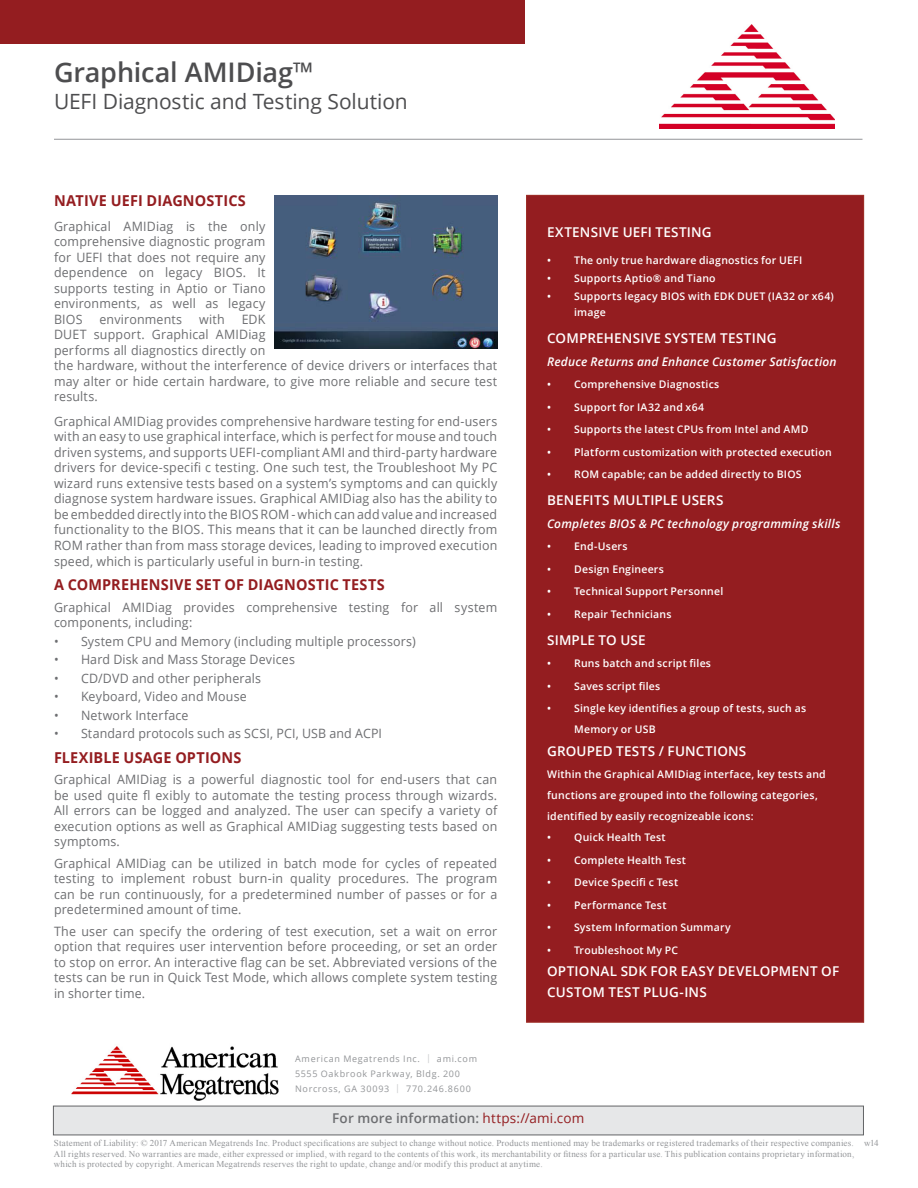
<style>
.page{position:relative;width:918px;height:1188px;background:#fff}
.page>*{position:absolute;margin:0;border:0;box-sizing:border-box;transform-origin:0 0}
.t1{font:600 27px "Open Sans";letter-spacing:-.005em;color:#4d4d4f}
.t2{font:21px "Open Sans";letter-spacing:-.005em;color:#4d4d4f}
.t3{font:700 15px "Open Sans";letter-spacing:.01em;color:#941d20;scale:.96 1}
.t4{font:600 13.5px/21px "Open Sans";letter-spacing:.015em;color:#fff}
.t5{font:600 13.5px "Open Sans";letter-spacing:.01em;color:#6d6e71}
.t6{font:12.9px/15.5px "Open Sans";letter-spacing:.015em;color:#6d6e71;text-align:justify;scale:.96 1}
.t7{font:italic 600 12px "Open Sans";letter-spacing:.015em;color:#fff}
.t8{font:600 10.5px/21px "Open Sans";letter-spacing:.02em;color:#fff}
.t9{font:9px/10.8px "Times New Roman";letter-spacing:.02em;color:#939598;text-align:justify}
.t10{font:9px/15px "Open Sans";letter-spacing:.075em;color:#939598}
.s1{font-weight:400}
.s2{font-weight:400;color:#941d20}
</style>
<div class="page">
<hr style="left:54px;top:139px;width:808px;height:1px;background:#939598">
<div style="left:0;top:0;width:525px;height:43px;background:#941d20"></div>
<img style="left:659px;top:25px;width:175px;height:103px">
<div style="left:53px;top:1106px;width:811px;height:29px;background:#e6e7e8;border:1px solid #636466"></div>
<img style="left:71px;top:1046px;width:208px;height:55px">
<div style="left:527px;top:195px;width:337px;height:827px;background:#941d20"></div>
<img style="left:275px;top:196px;width:222px;height:153px">
<h1 class="t1" style="left:54px;top:53px;width:261px">Graphical AMIDiag<span class="s1">™</span></h1>
<h2 class="t2" style="left:54px;top:87px;width:355px">UEFI Diagnostic and Testing Solution</h2>
<p class="t3" style="left:54px;top:190px;width:201px">NATIVE UEFI DIAGNOSTICS</p>
<p class="t6" style="left:54px;top:218px;width:222px">Graphical AMIDiag is the only comprehensive diagnostic program for UEFI that does not require any dependence on legacy BIOS. It supports testing in Aptio or Tiano environments, as well as legacy BIOS</p>
<p class="t6" style="left:99px;top:311px;width:88px">environments</p>
<p class="t6" style="left:199px;top:311px;width:28px">with</p>
<p class="t6" style="left:54px;top:311px;width:463px;text-align:left;text-indent:188px">EDK<br>DUET support. Graphical AMIDiag<br>performs all diagnostics directly on<br>the hardware, without the interference of device drivers or interfaces that may alter or hide certain hardware, to give more reliable and secure test results.</p>
<p class="t6" style="left:54px;top:413px;width:463px">Graphical AMIDiag provides comprehensive hardware testing for end-users with an easy to use graphical interface, which is perfect for mouse and touch driven systems, and supports UEFI-compliant AMI and third-party hardware drivers for device-specifi c testing. One such test, the Troubleshoot My PC wizard runs extensive tests based on a system’s symptoms and can quickly diagnose system hardware issues. Graphical AMIDiag also has the ability to be embedded directly into the BIOS ROM - which can add value and increased functionality to the BIOS. This means that it can be launched directly from ROM rather than from mass storage devices, leading to improved execution speed, which is particularly useful in burn-in testing.</p>
<p class="t3" style="left:54px;top:574px;width:346px">A COMPREHENSIVE SET OF DIAGNOSTIC TESTS</p>
<p class="t6" style="left:54px;top:599px;width:463px">Graphical AMIDiag provides comprehensive testing for all system components, including:</p>
<p class="t6" style="left:54px;top:633px;width:378px">• System CPU and Memory (including multiple processors)</p>
<p class="t6" style="left:54px;top:652px;width:252px">• Hard Disk and Mass Storage Devices</p>
<p class="t6" style="left:54px;top:670px;width:217px">• CD/DVD and other peripherals</p>
<p class="t6" style="left:54px;top:689px;width:202px">• Keyboard, Video and Mouse</p>
<p class="t6" style="left:54px;top:707px;width:142px">• Network Interface</p>
<p class="t6" style="left:54px;top:726px;width:343px">• Standard protocols such as SCSI, PCI, USB and ACPI</p>
<p class="t3" style="left:54px;top:747px;width:197px">FLEXIBLE USAGE OPTIONS</p>
<p class="t6" style="left:54px;top:772px;width:463px">Graphical AMIDiag is a powerful diagnostic tool for end-users that can be used quite fl exibly to automate the testing process through wizards.<br>All errors can be logged and analyzed. The user can specify a variety of execution options as well as Graphical AMIDiag suggesting tests based on symptoms.</p>
<p class="t6" style="left:54px;top:855px;width:463px">Graphical AMIDiag can be utilized in batch mode for cycles of repeated testing to implement robust burn-in quality procedures. The program can be run continuously, for a predetermined number of passes or for a predetermined amount of time.</p>
<p class="t6" style="left:54px;top:923px;width:463px">The user can specify the ordering of test execution, set a wait on error option that requires user intervention before proceeding, or set an order to stop on error. An interactive flag can be set. Abbreviated versions of the tests can be run in Quick Test Mode, which allows complete system testing in shorter time.</p>
<p class="t4" style="left:547px;top:221px;width:166px">EXTENSIVE UEFI TESTING</p>
<p class="t8" style="left:547px;top:249px;width:257px">• The only true hardware diagnostics for UEFI</p>
<p class="t8" style="left:547px;top:267px;width:170px">• Supports Aptio® and Tiano</p>
<p class="t8" style="left:574px;top:288px;width:261px;line-height:16.5px;text-indent:-27px">• Supports legacy BIOS with EDK DUET (IA32 or x64) image</p>
<p class="t4" style="left:547px;top:328px;width:231px">COMPREHENSIVE SYSTEM TESTING</p>
<p class="t7" style="left:547px;top:353px;width:291px">Reduce Returns and Enhance Customer Satisfaction</p>
<p class="t8" style="left:547px;top:374px;width:174px">• Comprehensive Diagnostics</p>
<p class="t8" style="left:547px;top:396px;width:159px">• Support for IA32 and x64</p>
<p class="t8" style="left:547px;top:419px;width:263px">• Supports the latest CPUs from Intel and AMD</p>
<p class="t8" style="left:547px;top:441px;width:286px">• Platform customization with protected execution</p>
<p class="t8" style="left:547px;top:464px;width:256px">• ROM capable; can be added directly to BIOS</p>
<p class="t4" style="left:547px;top:490px;width:178px">BENEFITS MULTIPLE USERS</p>
<p class="t7" style="left:547px;top:515px;width:295px">Completes BIOS &amp; PC technology programming skills</p>
<p class="t8" style="left:547px;top:536px;width:82px">• End-Users</p>
<p class="t8" style="left:547px;top:558px;width:118px">• Design Engineers</p>
<p class="t8" style="left:547px;top:581px;width:178px">• Technical Support Personnel</p>
<p class="t8" style="left:547px;top:603px;width:126px">• Repair Technicians</p>
<p class="t4" style="left:547px;top:629px;width:100px">SIMPLE TO USE</p>
<p class="t8" style="left:547px;top:653px;width:165px">• Runs batch and script files</p>
<p class="t8" style="left:547px;top:675px;width:115px">• Saves script files</p>
<p class="t8" style="left:574px;top:698px;width:233px;text-indent:-27px">• Single key identifies a group of tests, such as<br>Memory or USB</p>
<p class="t4" style="left:547px;top:740px;width:201px">GROUPED TESTS / FUNCTIONS</p>
<p class="t8" style="left:547px;top:764px;width:280px">Within the Graphical AMIDiag interface, key tests and functions are grouped into the following categories, identified by easily recognizeable icons:</p>
<p class="t8" style="left:547px;top:827px;width:120px">• Quick Health Test</p>
<p class="t8" style="left:547px;top:849px;width:140px">• Complete Health Test</p>
<p class="t8" style="left:547px;top:872px;width:132px">• Device Specifi c Test</p>
<p class="t8" style="left:547px;top:894px;width:121px">• Performance Test</p>
<p class="t8" style="left:547px;top:917px;width:185px">• System Information Summary</p>
<p class="t8" style="left:547px;top:939px;width:133px">• Troubleshoot My PC</p>
<p class="t4" style="left:547px;top:961px;width:294px">OPTIONAL SDK FOR EASY DEVELOPMENT OF<br>CUSTOM TEST PLUG-INS</p>
<p class="t10" style="left:295px;top:1051px;width:183px">American Megatrends Inc. <sup>|</sup> ami.com<br>5555 Oakbrook Parkway, Bldg. 200<br>Norcross, GA 30093 <sup>|</sup> 770.246.8600</p>
<p class="t5" style="left:332px;top:1109px;width:254px">For more information: <span class="s2">https://ami.com</span></p>
<p class="t9" style="left:54px;top:1137px;width:802px">Statement of Liability: © 2017 American Megatrends Inc. Product specifications are subject to change without notice. Products mentioned may be trademarks or registered trademarks of their respective companies.<br>All rights reserved. No warranties are made, either expressed or implied, with regard to the contents of this work, its merchantability or fitness for a particular use. This publication contains proprietary information, which is protected by copyright. American Megatrends reserves the right to update, change and/or modify this product at anytime.</p>
<p class="t9" style="left:864px;top:1137px;width:16px">w14</p>
</div>
